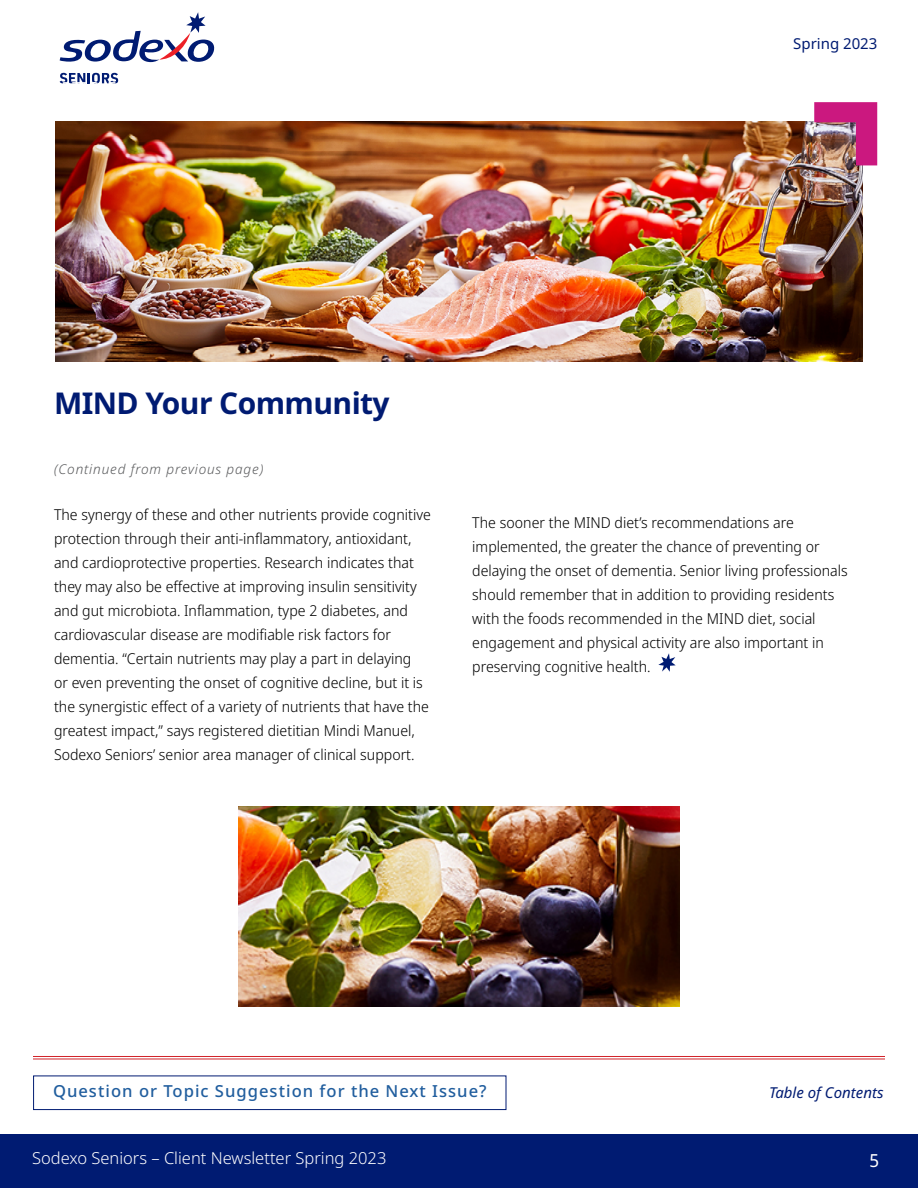
<style>
.page{position:relative;width:918px;height:1188px;background:#fff}
.page>*{position:absolute;margin:0;border:0;box-sizing:border-box;transform-origin:0 0}
.t1{font:700 30px "Noto Sans";letter-spacing:-.02em;color:#001b72}
.t2{font:18px "Noto Sans Display";color:#fff}
.t3{font:500 16.65px "Noto Sans";letter-spacing:.06em;color:#215e9e}
.t4{font:300 16.5px "Noto Sans";color:#fff}
.t5{font:300 15px/24px "Noto Sans Display";color:#000}
.t6{font:italic 15px "Noto Sans";color:#001b72}
.t7{font:15px "Noto Sans";color:#001b72}
.t8{font:italic 300 13.5px "Noto Sans";letter-spacing:.06em;color:#58595b}
</style>
<div class="page">
<div style="left:0;top:1134px;width:918px;height:54px;background:#001b72"></div>
<svg style="left:60px;top:12px;width:154px;height:51px"></svg>
<svg style="left:60px;top:73px;width:58px;height:11px"></svg>
<hr style="left:33px;top:1056px;width:852px;height:1px;background:#d2232a">
<hr style="left:33px;top:1059px;width:852px;height:1px;background:#d2232a">
<div style="left:33px;top:1076px;width:473px;height:34px;border:1px solid #001b72"></div>
<img style="left:55px;top:122px;width:808px;height:240px">
<img style="left:814px;top:102px;width:63px;height:63px">
<svg style="left:658px;top:653px;width:18px;height:19px"></svg>
<img style="left:238px;top:807px;width:442px;height:199px">
<p class="t2" style="left:51px;top:76px;width:81px">ARTICLE 5</p>
<h1 class="t1" style="left:54px;top:382px;width:337px">MIND Your Community</h1>
<p class="t7" style="left:793px;top:33px;width:86px">Spring 2023</p>
<p class="t8" style="left:54px;top:459px;width:211px">(Continued from previous page)</p>
<p class="t5" style="left:54px;top:503px;width:378px">The synergy of these and other nutrients provide cognitive protection through their anti-inflammatory, antioxidant, and cardioprotective properties. Research indicates that they may also be effective at improving insulin sensitivity and gut microbiota. Inflammation, type 2 diabetes, and cardiovascular disease are modifiable risk factors for dementia. “Certain nutrients may play a part in delaying<br>or even preventing the onset of cognitive decline, but it is the synergistic effect of a variety of nutrients that have the greatest impact,” says registered dietitian Mindi Manuel, Sodexo Seniors’ senior area manager of clinical support.</p>
<p class="t5" style="left:472px;top:511px;width:377px">The sooner the MIND diet’s recommendations are implemented, the greater the chance of preventing or delaying the onset of dementia. Senior living professionals should remember that in addition to providing residents with the foods recommended in the MIND diet, social engagement and physical activity are also important in preserving cognitive health.</p>
<p class="t3" style="left:53px;top:1080px;width:435px">Question or Topic Suggestion for the Next Issue?</p>
<p class="t6" style="left:769px;top:1081px;width:116px">Table of Contents</p>
<p class="t4" style="left:32px;top:1146px;width:356px">Sodexo Seniors – Client Newsletter Spring 2023</p>
<p class="t2" style="left:870px;top:1147px;width:11px">5</p>
</div>
